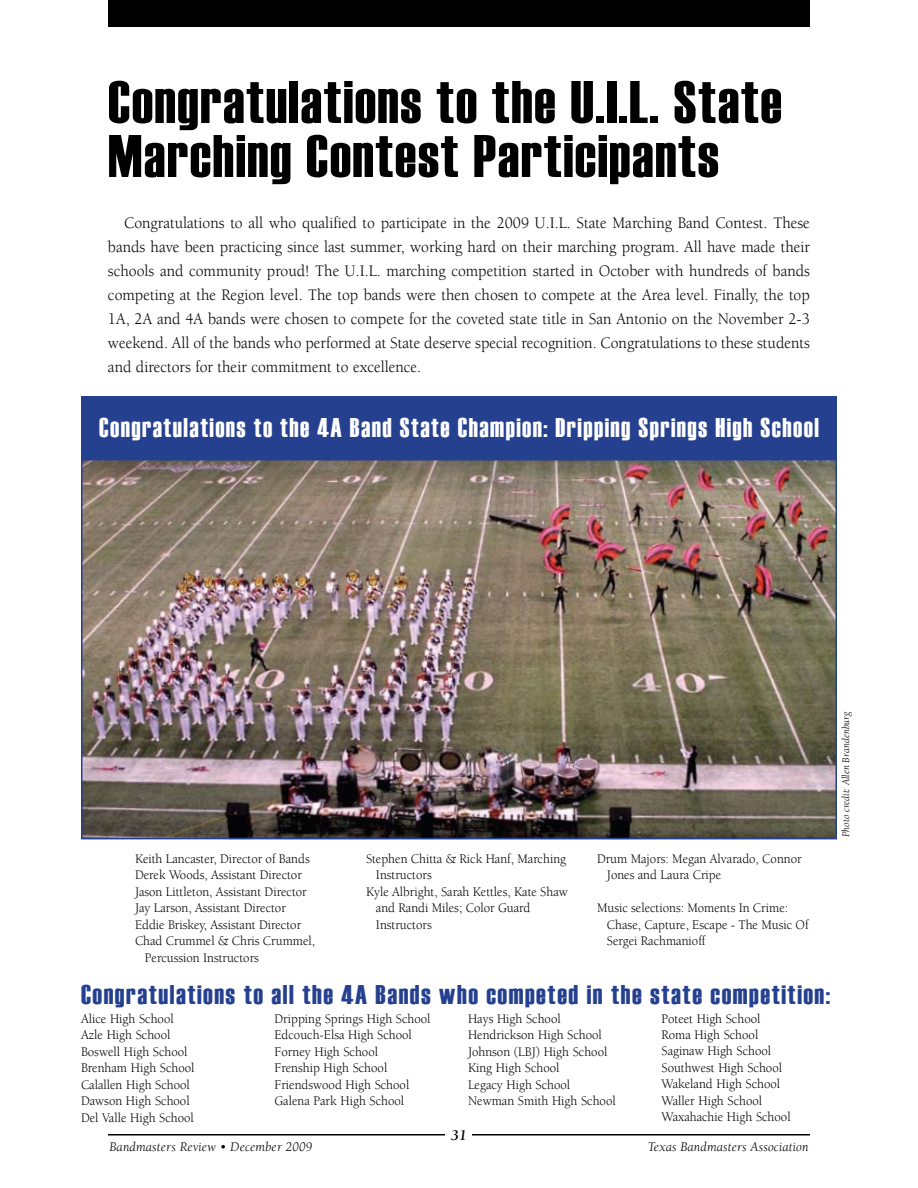
<style>
.page{position:relative;width:918px;height:1188px;background:#fff}
.page>*{position:absolute;margin:0;border:0;box-sizing:border-box;transform-origin:0 0}
.t1{font:60px/54px "Haettenschweiler";letter-spacing:.025em;color:#000}
.t2{font:27px "Haettenschweiler";letter-spacing:.06em;color:#fff;scale:.95 1}
.t3{font:27px "Haettenschweiler";letter-spacing:.06em;color:#25408f}
.t4{font:16.5px/24px "Berkeley";color:#000;text-align:justify;scale:.95 1}
.t5{font:italic 700 15px "Berkeley";color:#000}
.t6{font:13.5px/16.5px "Berkeley";color:#000;scale:.95 1}
.t7{font:italic 13.5px "Berkeley";letter-spacing:.01em;color:#000}
.t8{font:italic 10.5px "Berkeley";color:#000}
</style>
<div class="page">
<hr style="left:108px;top:1134px;width:702px;height:2px;background:#000">
<div style="left:108px;top:0;width:702px;height:27px;background:#000"></div>
<div style="left:81px;top:396px;width:756px;height:68px;background:#25408f"></div>
<img style="left:84px;top:462px;width:750px;height:374px">
<div style="left:81px;top:459px;width:756px;height:380px;border:2px solid #25408f"></div>
<div style="left:446px;top:1120px;width:26px;height:28px;background:#fff"></div>
<h1 class="t1" style="left:108px;top:72px;width:675px">Congratulations to the U.I.L. State<br>Marching Contest Participants</h1>
<p class="t4" style="left:108px;top:211px;width:741px;text-indent:16px">Congratulations to all who qualified to participate in the 2009 U.I.L. State Marching Band Contest. These bands have been practicing since last summer, working hard on their marching program. All have made their schools and community proud! The U.I.L. marching competition started in October with hundreds of bands competing at the Region level. The top bands were then chosen to compete at the Area level. Finally, the top 1A, 2A and 4A bands were chosen to compete for the coveted state title in San Antonio on the November 2-3 weekend. All of the bands who performed at State deserve special recognition. Congratulations to these students and directors for their commitment to excellence.</p>
<h2 class="t2" style="left:99px;top:413px;width:759px">Congratulations to the 4A Band State Champion: Dripping Springs High School</h2>
<p class="t6" style="left:135px;top:851px;width:186px">Keith Lancaster, Director of Bands</p>
<p class="t6" style="left:135px;top:867px;width:177px">Derek Woods, Assistant Director</p>
<p class="t6" style="left:135px;top:884px;width:182px">Jason Littleton, Assistant Director</p>
<p class="t6" style="left:135px;top:900px;width:160px">Jay Larson, Assistant Director</p>
<p class="t6" style="left:135px;top:917px;width:176px">Eddie Briskey, Assistant Director</p>
<p class="t6" style="left:135px;top:933px;width:191px">Chad Crummel &amp; Chris Crummel,</p>
<p class="t6" style="left:145px;top:950px;width:121px">Percussion Instructors</p>
<p class="t6" style="left:366px;top:851px;width:212px">Stephen Chitta &amp; Rick Hanf, Marching</p>
<p class="t6" style="left:376px;top:867px;width:60px">Instructors</p>
<p class="t6" style="left:366px;top:884px;width:214px">Kyle Albright, Sarah Kettles, Kate Shaw</p>
<p class="t6" style="left:376px;top:900px;width:164px">and Randi Miles; Color Guard</p>
<p class="t6" style="left:376px;top:917px;width:60px">Instructors</p>
<p class="t6" style="left:607px;top:851px;width:206px;text-indent:-10px">Drum Majors: Megan Alvarado, Connor<br>Jones and Laura Cripe</p>
<p class="t6" style="left:607px;top:900px;width:214px;text-indent:-10px">Music selections: Moments In Crime:<br>Chase, Capture, Escape - The Music Of<br>Sergei Rachmanioff</p>
<h2 class="t3" style="left:81px;top:980px;width:751px">Congratulations to all the 4A Bands who competed in the state competition:</h2>
<p class="t6" style="left:81px;top:1010px;width:121px">Alice High School<br>Azle High School<br>Boswell High School<br>Brenham High School<br>Calallen High School<br>Dawson High School<br>Del Valle High School</p>
<p class="t6" style="left:275px;top:1010px;width:166px">Dripping Springs High School<br>Edcouch-Elsa High School<br>Forney High School<br>Frenship High School<br>Friendswood High School<br>Galena Park High School</p>
<p class="t6" style="left:468px;top:1010px;width:157px">Hays High School<br>Hendrickson High School<br>Johnson (LBJ) High School<br>King High School<br>Legacy High School<br>Newman Smith High School</p>
<p class="t6" style="left:662px;top:1010px;width:137px">Poteet High School<br>Roma High School<br>Saginaw High School<br>Southwest High School<br>Wakeland High School<br>Waller High School<br>Waxahachie High School</p>
<p class="t5" style="left:451px;top:1127px;width:17px">31</p>
<p class="t7" style="left:110px;top:1140px;width:204px">Bandmasters Review • December 2009</p>
<p class="t7" style="left:648px;top:1140px;width:162px">Texas Bandmasters Association</p>
<p class="t8" style="left:841px;top:837px;width:127px;rotate:-90deg">Photo credit: Allen Brandenburg</p>
</div>
